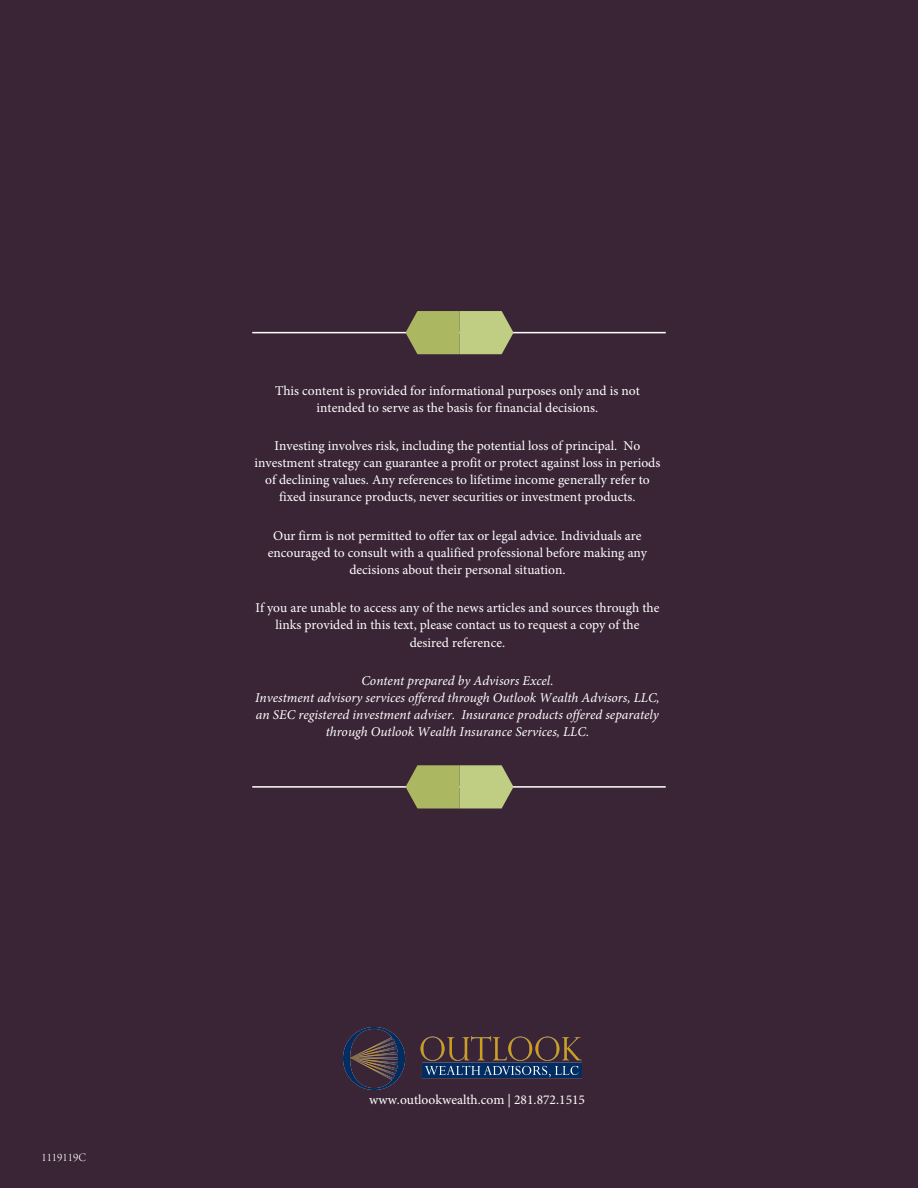
<style>
.page{position:relative;width:918px;height:1188px;background:#3a2537}
.page>*{position:absolute;margin:0;border:0;box-sizing:border-box;transform-origin:0 0}
.t1{font:13.5px/17.2px "Minion Pro";color:#fff;text-align:center}
.t2{font:italic 13.5px/17.2px "Minion Pro";color:#fff;text-align:center}
.t3{font:12px "Arno Pro Light Display";color:#fff}
</style>
<div class="page">
<hr style="left:252px;top:786px;width:414px;height:2px;background:#fff">
<hr style="left:252px;top:332px;width:414px;height:1px;background:#fff">
<svg style="left:406px;top:311px;width:108px;height:43px"></svg>
<svg style="left:406px;top:765px;width:108px;height:43px"></svg>
<img style="left:344px;top:1028px;width:238px;height:61px">
<p class="t3" style="left:41px;top:1151px;width:46px">1119119C</p>
<p class="t1" style="left:275px;top:382px;width:366px">This content is provided for informational purposes only and is not intended to serve as the basis for financial decisions.</p>
<p class="t1" style="left:255px;top:437px;width:407px">Investing involves risk, including the potential loss of principal. No investment strategy can guarantee a profit or protect against loss in periods of declining values. Any references to lifetime income generally refer to fixed insurance products, never securities or investment products.</p>
<p class="t1" style="left:268px;top:527px;width:381px">Our firm is not permitted to offer tax or legal advice. Individuals are encouraged to consult with a qualified professional before making any decisions about their personal situation.</p>
<p class="t1" style="left:255px;top:599px;width:406px">If you are unable to access any of the news articles and sources through the links provided in this text, please contact us to request a copy of the desired reference.</p>
<p class="t2" style="left:255px;top:672px;width:406px">Content prepared by Advisors Excel.<br>Investment advisory services offered through Outlook Wealth Advisors, LLC, an SEC registered investment adviser. Insurance products offered separately through Outlook Wealth Insurance Services, LLC.</p>
<p class="t1" style="left:369px;top:1091px;width:217px">www.outlookwealth.com | 281.872.1515</p>
</div>
